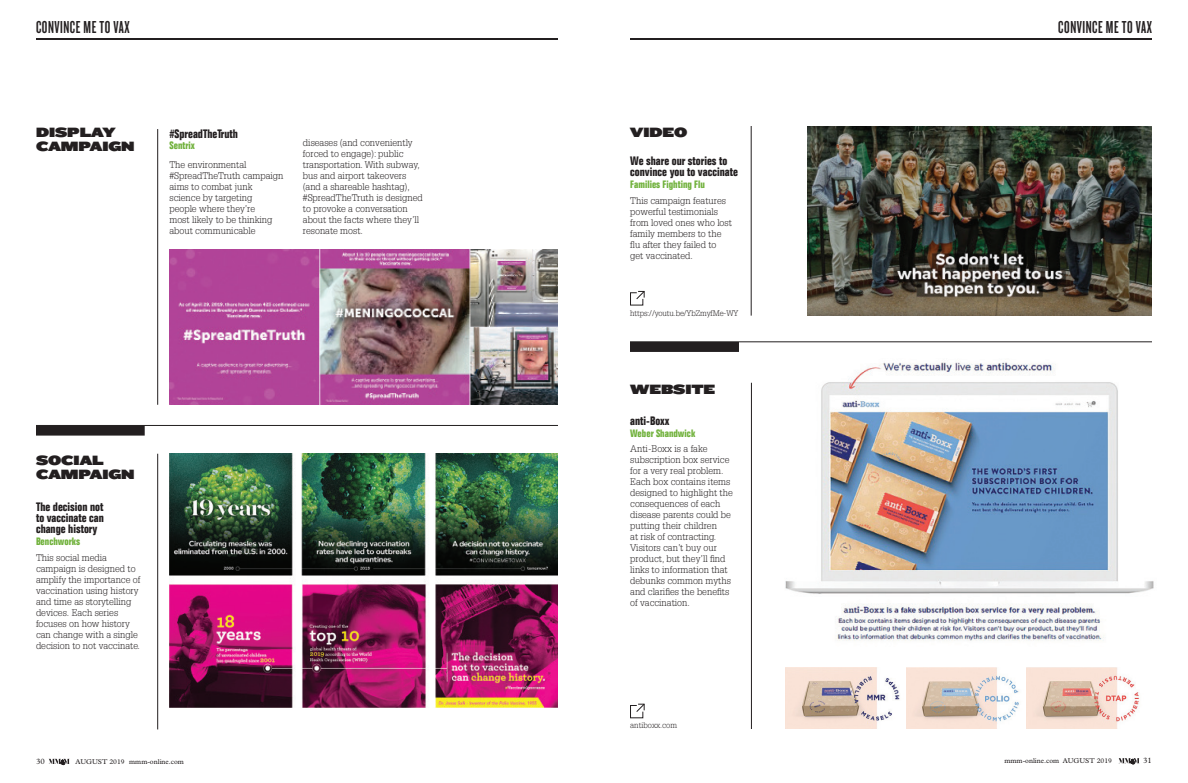
<style>
.page{position:relative;width:1188px;height:783px;background:#fff}
.page>*{position:absolute;margin:0;border:0;box-sizing:border-box;transform-origin:0 0}
.Hed{font:18px "Knockout 47 Bantamweight";letter-spacing:.03em;color:#231f20}
.KO_HEAD_45{font:14px/14px "Knockout 94 Ultmt Sumo";letter-spacing:-.005em;color:#231f20}
.Body_Indent{font:700 condensed 12px/11px "Folio Std";color:#231f20;text-align:justify}
.Body_Indent-2{font:700 condensed 10.5px "Folio Std";color:#70b13b}
.Body_Indent-3{font:300 9.5px/11px "Glypha LT Std";color:#231f20}
.Body_Indent-4{font:300 8px "Glypha LT Std";letter-spacing:-.015em;color:#231f20}
.t1{font:8px "Plantin Std";color:#231f20}
.t2{font:7px "Plantin Std";color:#231f20}
</style>
<div class="page">
<hr style="left:36px;top:38px;width:522px;height:2px;background:#231f20">
<img style="left:169px;top:249px;width:389px;height:156px">
<img style="left:169px;top:454px;width:389px;height:253px">
<hr style="left:158px;top:129px;width:1px;height:276px;background:#231f20">
<hr style="left:158px;top:454px;width:1px;height:275px;background:#231f20">
<hr style="left:36px;top:425px;width:522px;height:1px;background:#231f20">
<div style="left:36px;top:426px;width:109px;height:10px;background:#231f20"></div>
<svg style="left:49px;top:759px;width:20px;height:6px"></svg>
<hr style="left:630px;top:38px;width:522px;height:2px;background:#231f20">
<img style="left:808px;top:126px;width:344px;height:190px">
<img style="left:785px;top:362px;width:369px;height:279px">
<img style="left:786px;top:668px;width:114px;height:61px">
<img style="left:906px;top:668px;width:113px;height:61px">
<img style="left:1027px;top:668px;width:112px;height:61px">
<hr style="left:751px;top:126px;width:1px;height:190px;background:#231f20">
<hr style="left:751px;top:383px;width:1px;height:346px;background:#231f20">
<svg style="left:630px;top:291px;width:15px;height:15px"></svg>
<svg style="left:630px;top:703px;width:15px;height:15px"></svg>
<hr style="left:630px;top:342px;width:522px;height:1px;background:#231f20">
<div style="left:630px;top:342px;width:109px;height:10px;background:#231f20"></div>
<svg style="left:1119px;top:758px;width:20px;height:6px"></svg>
<p class="Hed" style="left:36px;top:16px;width:95px">CONVINCE ME TO VAX</p>
<p class="KO_HEAD_45" style="left:36px;top:125px;width:81px">DISPLAY</p>
<p class="KO_HEAD_45" style="left:36px;top:139px;width:100px">CAMPAIGN</p>
<p class="Body_Indent" style="left:169px;top:128px;width:70px">#SpreadTheTruth</p>
<p class="Body_Indent-2" style="left:169px;top:139px;width:27px">Sentrix</p>
<p class="Body_Indent-3" style="left:169px;top:159px;width:115px">The environmental #SpreadTheTruth campaign aims to combat junk science by targeting<br>people where they’re<br>most likely to be thinking about communicable</p>
<p class="Body_Indent-3" style="left:303px;top:137px;width:121px">diseases (and conveniently forced to engage): public transportation. With subway, bus and airport takeovers (and a shareable hashtag), #SpreadTheTruth is designed to provoke a conversation about the facts where they’ll resonate most.</p>
<p class="KO_HEAD_45" style="left:36px;top:453px;width:100px">SOCIAL<br>CAMPAIGN</p>
<p class="Body_Indent" style="left:36px;top:502px;width:69px">The decision not to vaccinate can change history</p>
<p class="Body_Indent-2" style="left:36px;top:536px;width:46px">Benchworks</p>
<p class="Body_Indent-3" style="left:36px;top:552px;width:106px">This social media campaign is designed to amplify the importance of vaccination using history and time as storytelling devices. Each series focuses on how history can change with a single decision to not vaccinate.</p>
<p class="t1" style="left:36px;top:757px;width:10px">30</p>
<p class="t2" style="left:76px;top:757px;width:110px">AUGUST 2019 mmm-online.com</p>
<p class="KO_HEAD_45" style="left:630px;top:125px;width:59px">VIDEO</p>
<p class="Body_Indent" style="left:630px;top:156px;width:109px">We share our stories to convince you to vaccinate</p>
<p class="Body_Indent-2" style="left:630px;top:179px;width:76px">Families Fighting Flu</p>
<p class="Body_Indent-3" style="left:630px;top:195px;width:103px">This campaign features powerful testimonials from loved ones who lost family members to the flu after they failed to get vaccinated.</p>
<p class="Body_Indent-4" style="left:630px;top:308px;width:110px">https://youtu.be/YbZmyfMe-WY</p>
<p class="KO_HEAD_45" style="left:630px;top:382px;width:87px">WEBSITE</p>
<p class="Body_Indent" style="left:630px;top:415px;width:41px">anti-Boxx</p>
<p class="Body_Indent-2" style="left:630px;top:427px;width:67px">Weber Shandwick</p>
<p class="Body_Indent-3" style="left:630px;top:443px;width:104px">Anti-Boxx is a fake subscription box service for a very real problem.<br>Each box contains items designed to highlight the consequences of each disease parents could be putting their children<br>at risk of contracting.<br>Visitors can’t buy our product, but they’ll find links to information that debunks common myths and clarifies the benefits of vaccination.</p>
<p class="Body_Indent-4" style="left:630px;top:721px;width:48px">antiboxx.com</p>
<p class="Hed" style="left:1058px;top:16px;width:95px">CONVINCE ME TO VAX</p>
<p class="t2" style="left:1005px;top:757px;width:109px">mmm-online.com AUGUST 2019</p>
<p class="t1" style="left:1143px;top:756px;width:10px">31</p>
</div>
